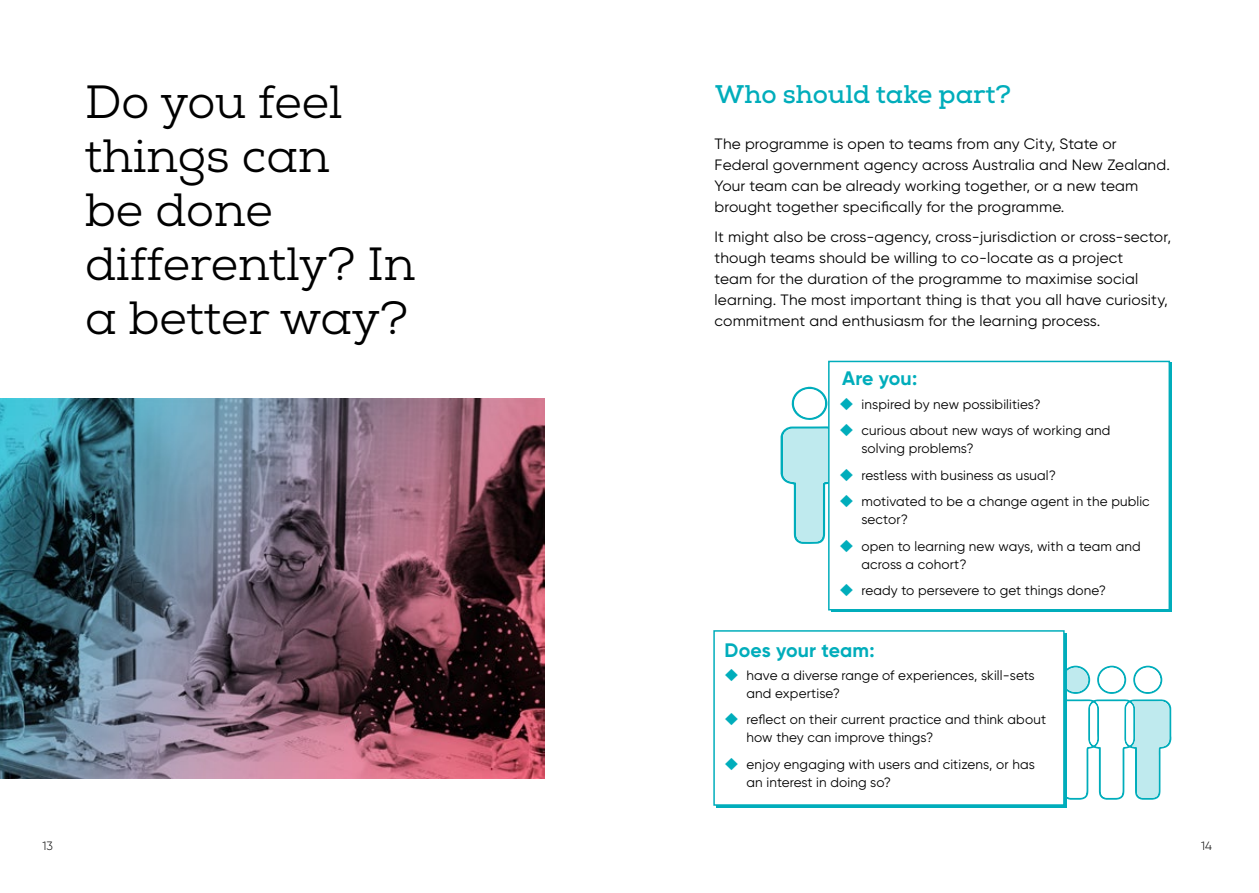
<style>
.page{position:relative;width:1259px;height:893px;background:#fff}
.page>*{position:absolute;margin:0;border:0;box-sizing:border-box;transform-origin:0 0}
.t1{font:46.5px/54px "Nexa Slab";color:#000}
.t2{font:700 25.5px "Nexa Slab";color:#00adbb}
.t3{font:700 19.5px "Gilroy";letter-spacing:.01em;color:#00adbb}
.t4{font:15px/21px "Gilroy";letter-spacing:.01em;color:#000}
.t5{font:13.5px/18px "Gilroy";letter-spacing:.01em;color:#000}
.t6{font:300 12px "Gilroy";color:#000}
.s1{font-family:"Averta";font-weight:700;font-size:18px;color:#00adbb}
</style>
<div class="page">
<svg style="left:780px;top:387px;width:48px;height:157px"></svg>
<div style="left:794px;top:389px;width:31px;height:29px;background:#fff;border-radius:50%"></div>
<svg style="left:1066px;top:666px;width:105px;height:134px"></svg>
<div style="left:1063px;top:668px;width:25px;height:24px;background:#bfeaee;border-radius:50%"></div>
<div style="left:1135px;top:668px;width:25px;height:24px;background:#fff;border-radius:50%"></div>
<div style="left:1099px;top:668px;width:25px;height:24px;background:#fff;border-radius:50%"></div>
<div style="left:828px;top:361px;width:342px;height:249px;background:#fff;border:2px solid #00adbb"></div>
<div style="left:713px;top:630px;width:351px;height:176px;background:#fff;border:2px solid #00adbb"></div>
<img style="left:0;top:398px;width:544px;height:380px">
<h1 class="t1" style="left:85px;top:76px;width:259px">Do you feel</h1>
<h2 class="t2" style="left:715px;top:79px;width:297px">Who should take part?</h2>
<h1 class="t1" style="left:85px;top:130px;width:332px">things can<br>be done differently? In a better way?</h1>
<p class="t4" style="left:714px;top:133px;width:457px">The programme is open to teams from any City, State or Federal government agency across Australia and New Zealand.<br>Your team can be already working together, or a new team brought together specifically for the programme.</p>
<p class="t4" style="left:714px;top:226px;width:458px">It might also be cross-agency, cross-jurisdiction or cross-sector, though teams should be willing to co-locate as a project<br>team for the duration of the programme to maximise social learning. The most important thing is that you all have curiosity, commitment and enthusiasm for the learning process.</p>
<h3 class="t3" style="left:842px;top:366px;width:77px">Are you:</h3>
<p class="t5" style="left:840px;top:395px;width:202px"><span class="s1">◆</span> inspired by new possibilities?</p>
<p class="t5" style="left:861px;top:421px;width:250px;text-indent:-21px"><span class="s1">◆</span> curious about new ways of working and solving problems?</p>
<p class="t5" style="left:840px;top:466px;width:217px"><span class="s1">◆</span> restless with business as usual?</p>
<p class="t5" style="left:861px;top:492px;width:290px;text-indent:-21px"><span class="s1">◆</span> motivated to be a change agent in the public sector?</p>
<p class="t5" style="left:861px;top:537px;width:281px;text-indent:-21px"><span class="s1">◆</span> open to learning new ways, with a team and across a cohort?</p>
<p class="t5" style="left:840px;top:581px;width:267px"><span class="s1">◆</span> ready to persevere to get things done?</p>
<h3 class="t3" style="left:724px;top:638px;width:151px">Does your team:</h3>
<p class="t5" style="left:746px;top:666px;width:290px;text-indent:-21px"><span class="s1">◆</span> have a diverse range of experiences, skill-sets and expertise?</p>
<p class="t5" style="left:746px;top:710px;width:301px;text-indent:-21px"><span class="s1">◆</span> reflect on their current practice and think about how they can improve things?</p>
<p class="t5" style="left:746px;top:755px;width:290px;text-indent:-21px"><span class="s1">◆</span> enjoy engaging with users and citizens, or has an interest in doing so?</p>
<p class="t6" style="left:43px;top:839px;width:12px">13</p>
<p class="t6" style="left:1201px;top:839px;width:12px">14</p>
</div>
